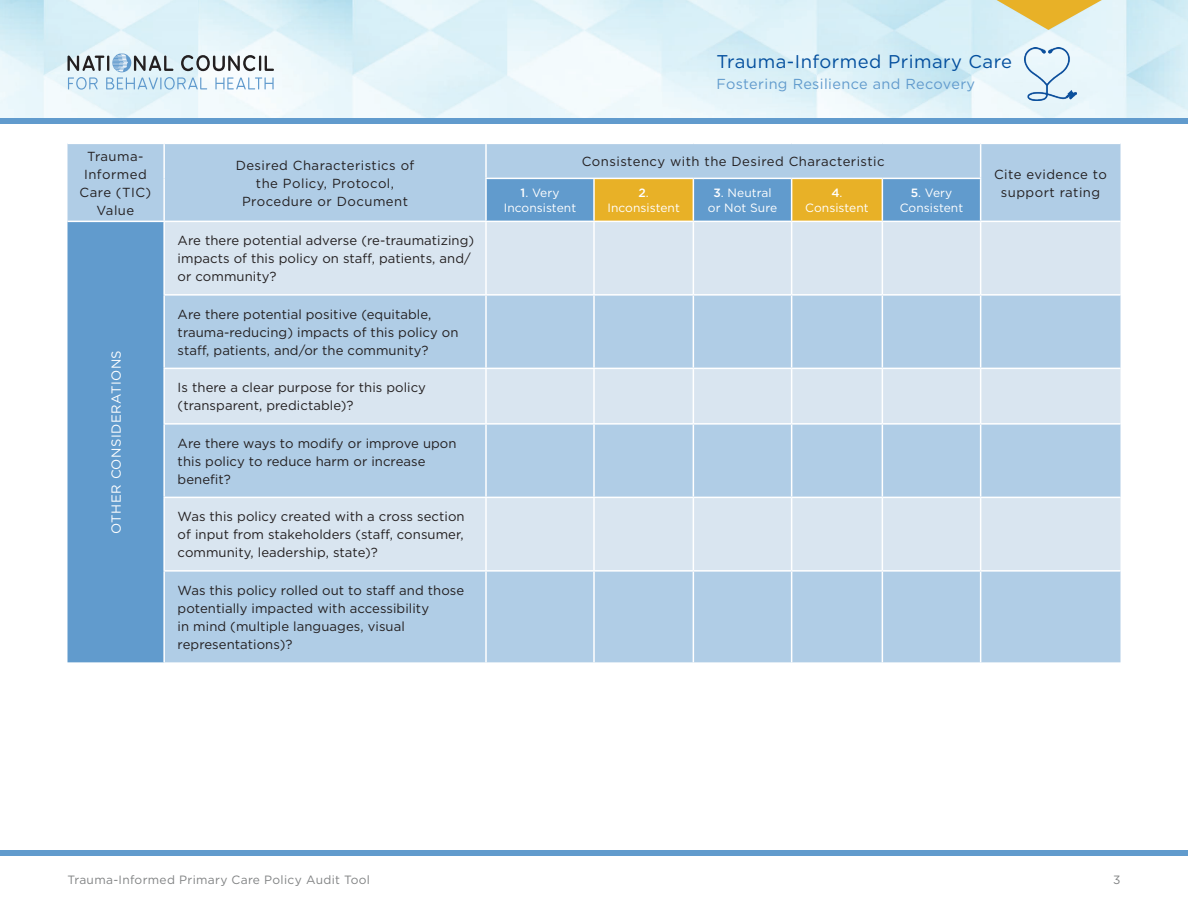
<style>
.page{position:relative;width:1188px;height:918px;background:#fff}
.page>*{position:absolute;margin:0;border:0;box-sizing:border-box;transform-origin:0 0}
.t1{font:18.45px "Gotham";letter-spacing:.025em;color:#034f9e}
.t2{font:14.55px "Gotham";letter-spacing:.025em;color:#619bcd}
.t3{font:13.2px/18px "Gotham";letter-spacing:.005em;color:#231f20}
.t4{font:13.2px/18px "Gotham";letter-spacing:.035em;color:#231f20;text-align:center}
.t5{font:13.2px "Gotham";letter-spacing:.035em;color:#fff}
.t6{font:12px/15px "Gotham";letter-spacing:.005em;color:#fff;text-align:center}
.t7{font:12px "Gotham";letter-spacing:.025em;color:#818384}
.s1{font-weight:500}
</style>
<div class="page">
<img style="left:0;top:0;width:1188px;height:118px">
<div style="left:0;top:118px;width:1188px;height:6px;background:#619bcd"></div>
<img style="left:1024px;top:48px;width:52px;height:52px">
<svg style="left:68px;top:53px;width:206px;height:37px"></svg>
<div style="left:0;top:850px;width:1188px;height:6px;background:#619bcd"></div>
<svg style="left:971px;top:0;width:157px;height:30px;background:#dedbb1"></svg>
<div style="left:68px;top:144px;width:1052px;height:518px;background:#b0cde6"></div>
<svg style="left:68px;top:178px;width:912px;height:484px;background:#94bbdd"></svg>
<svg style="left:595px;top:179px;width:287px;height:42px;background:#bbaa62"></svg>
<svg style="left:165px;top:222px;width:955px;height:348px;background:#c8dbeb"></svg>
<hr style="left:163px;top:222px;width:2px;height:72px;background:#fff">
<hr style="left:485px;top:222px;width:2px;height:72px;background:#fff">
<hr style="left:593px;top:222px;width:2px;height:72px;background:#fff">
<hr style="left:693px;top:222px;width:1px;height:72px;background:#fff">
<hr style="left:791px;top:222px;width:1px;height:72px;background:#fff">
<hr style="left:882px;top:222px;width:1px;height:72px;background:#fff">
<hr style="left:980px;top:222px;width:1px;height:72px;background:#fff">
<hr style="left:68px;top:221px;width:96px;height:1px;background:#fff">
<hr style="left:163px;top:144px;width:2px;height:34px;background:#fff">
<hr style="left:163px;top:178px;width:2px;height:43px;background:#fff">
<hr style="left:164px;top:221px;width:322px;height:1px;background:#fff">
<hr style="left:485px;top:144px;width:2px;height:34px;background:#fff">
<hr style="left:485px;top:178px;width:109px;height:1px;background:#fff">
<hr style="left:485px;top:179px;width:2px;height:42px;background:#fff">
<hr style="left:594px;top:178px;width:99px;height:1px;background:#fff">
<hr style="left:693px;top:178px;width:99px;height:1px;background:#fff">
<hr style="left:792px;top:178px;width:90px;height:1px;background:#fff">
<hr style="left:882px;top:178px;width:99px;height:1px;background:#fff">
<hr style="left:486px;top:221px;width:108px;height:1px;background:#fff">
<hr style="left:594px;top:221px;width:99px;height:1px;background:#fff">
<hr style="left:693px;top:221px;width:99px;height:1px;background:#fff">
<hr style="left:792px;top:221px;width:90px;height:1px;background:#fff">
<hr style="left:882px;top:221px;width:99px;height:1px;background:#fff">
<hr style="left:980px;top:144px;width:1px;height:34px;background:#fff">
<hr style="left:593px;top:179px;width:2px;height:42px;background:#fff">
<hr style="left:693px;top:179px;width:1px;height:42px;background:#fff">
<hr style="left:791px;top:179px;width:1px;height:42px;background:#fff">
<hr style="left:882px;top:179px;width:1px;height:42px;background:#fff">
<hr style="left:980px;top:179px;width:1px;height:42px;background:#fff">
<hr style="left:981px;top:221px;width:140px;height:1px;background:#fff">
<hr style="left:163px;top:294px;width:323px;height:2px;background:#fff">
<hr style="left:163px;top:296px;width:2px;height:72px;background:#fff">
<hr style="left:486px;top:294px;width:108px;height:2px;background:#fff">
<hr style="left:485px;top:296px;width:2px;height:72px;background:#fff">
<hr style="left:594px;top:294px;width:99px;height:2px;background:#fff">
<hr style="left:593px;top:296px;width:2px;height:72px;background:#fff">
<hr style="left:693px;top:294px;width:99px;height:2px;background:#fff">
<hr style="left:693px;top:296px;width:1px;height:72px;background:#fff">
<hr style="left:792px;top:294px;width:90px;height:2px;background:#fff">
<hr style="left:791px;top:296px;width:1px;height:72px;background:#fff">
<hr style="left:882px;top:294px;width:99px;height:2px;background:#fff">
<hr style="left:882px;top:296px;width:1px;height:72px;background:#fff">
<hr style="left:981px;top:294px;width:140px;height:2px;background:#fff">
<hr style="left:980px;top:296px;width:1px;height:72px;background:#fff">
<hr style="left:163px;top:425px;width:2px;height:72px;background:#fff">
<hr style="left:485px;top:425px;width:2px;height:72px;background:#fff">
<hr style="left:593px;top:425px;width:2px;height:72px;background:#fff">
<hr style="left:693px;top:425px;width:1px;height:72px;background:#fff">
<hr style="left:791px;top:425px;width:1px;height:72px;background:#fff">
<hr style="left:882px;top:425px;width:1px;height:72px;background:#fff">
<hr style="left:980px;top:425px;width:1px;height:72px;background:#fff">
<hr style="left:163px;top:572px;width:2px;height:90px;background:#fff">
<hr style="left:485px;top:572px;width:2px;height:90px;background:#fff">
<hr style="left:593px;top:572px;width:2px;height:90px;background:#fff">
<hr style="left:693px;top:572px;width:1px;height:90px;background:#fff">
<hr style="left:791px;top:572px;width:1px;height:90px;background:#fff">
<hr style="left:882px;top:572px;width:1px;height:90px;background:#fff">
<hr style="left:980px;top:572px;width:1px;height:90px;background:#fff">
<hr style="left:163px;top:368px;width:323px;height:1px;background:#fff">
<hr style="left:163px;top:369px;width:2px;height:54px;background:#fff">
<hr style="left:163px;top:423px;width:323px;height:2px;background:#fff">
<hr style="left:486px;top:368px;width:108px;height:1px;background:#fff">
<hr style="left:485px;top:369px;width:2px;height:54px;background:#fff">
<hr style="left:486px;top:423px;width:108px;height:2px;background:#fff">
<hr style="left:594px;top:368px;width:99px;height:1px;background:#fff">
<hr style="left:593px;top:369px;width:2px;height:54px;background:#fff">
<hr style="left:594px;top:423px;width:99px;height:2px;background:#fff">
<hr style="left:693px;top:368px;width:99px;height:1px;background:#fff">
<hr style="left:693px;top:369px;width:1px;height:54px;background:#fff">
<hr style="left:693px;top:423px;width:99px;height:2px;background:#fff">
<hr style="left:792px;top:368px;width:90px;height:1px;background:#fff">
<hr style="left:791px;top:369px;width:1px;height:54px;background:#fff">
<hr style="left:792px;top:423px;width:90px;height:2px;background:#fff">
<hr style="left:882px;top:368px;width:99px;height:1px;background:#fff">
<hr style="left:882px;top:369px;width:1px;height:54px;background:#fff">
<hr style="left:882px;top:423px;width:99px;height:2px;background:#fff">
<hr style="left:981px;top:368px;width:140px;height:1px;background:#fff">
<hr style="left:980px;top:369px;width:1px;height:54px;background:#fff">
<hr style="left:981px;top:423px;width:140px;height:2px;background:#fff">
<hr style="left:163px;top:497px;width:323px;height:1px;background:#fff">
<hr style="left:163px;top:498px;width:2px;height:72px;background:#fff">
<hr style="left:163px;top:570px;width:323px;height:2px;background:#fff">
<hr style="left:486px;top:497px;width:108px;height:1px;background:#fff">
<hr style="left:485px;top:498px;width:2px;height:72px;background:#fff">
<hr style="left:486px;top:570px;width:108px;height:2px;background:#fff">
<hr style="left:594px;top:497px;width:99px;height:1px;background:#fff">
<hr style="left:593px;top:498px;width:2px;height:72px;background:#fff">
<hr style="left:594px;top:570px;width:99px;height:2px;background:#fff">
<hr style="left:693px;top:497px;width:99px;height:1px;background:#fff">
<hr style="left:693px;top:498px;width:1px;height:72px;background:#fff">
<hr style="left:693px;top:570px;width:99px;height:2px;background:#fff">
<hr style="left:792px;top:497px;width:90px;height:1px;background:#fff">
<hr style="left:791px;top:498px;width:1px;height:72px;background:#fff">
<hr style="left:792px;top:570px;width:90px;height:2px;background:#fff">
<hr style="left:882px;top:497px;width:99px;height:1px;background:#fff">
<hr style="left:882px;top:498px;width:1px;height:72px;background:#fff">
<hr style="left:882px;top:570px;width:99px;height:2px;background:#fff">
<hr style="left:981px;top:497px;width:140px;height:1px;background:#fff">
<hr style="left:980px;top:498px;width:1px;height:72px;background:#fff">
<hr style="left:981px;top:570px;width:140px;height:2px;background:#fff">
<h1 class="t1" style="left:716px;top:50px;width:297px">Trauma-Informed Primary Care</h1>
<p class="t2" style="left:716px;top:74px;width:260px">Fostering Resilience and Recovery</p>
<p class="t4" style="left:80px;top:147px;width:73px">Trauma-<br>Informed<br>Care (TIC)<br>Value</p>
<p class="t4" style="left:236px;top:156px;width:180px">Desired Characteristics of the Policy, Protocol,<br>Procedure or Document</p>
<p class="t4" style="left:582px;top:152px;width:304px">Consistency with the Desired Characteristic</p>
<p class="t4" style="left:994px;top:165px;width:114px">Cite evidence to</p>
<p class="t6" style="left:521px;top:185px;width:40px"><span class="s1">1</span>. Very</p>
<p class="t4" style="left:1001px;top:183px;width:101px">support rating</p>
<p class="t6" style="left:504px;top:200px;width:74px">Inconsistent</p>
<p class="t6" style="left:608px;top:185px;width:74px"><span class="s1">2</span>.<br>Inconsistent</p>
<p class="t6" style="left:708px;top:185px;width:71px"><span class="s1">3</span>. Neutral or Not Sure</p>
<p class="t6" style="left:805px;top:185px;width:65px"><span class="s1">4</span>.<br>Consistent</p>
<p class="t6" style="left:900px;top:185px;width:65px"><span class="s1">5</span>. Very<br>Consistent</p>
<p class="t5" style="left:108px;top:534px;width:185px;rotate:-90deg">OTHER CONSIDERATIONS</p>
<p class="t3" style="left:178px;top:231px;width:298px">Are there potential adverse (re-traumatizing) impacts of this policy on staff, patients, and/ or community?</p>
<p class="t3" style="left:178px;top:305px;width:282px">Are there potential positive (equitable, trauma-reducing) impacts of this policy on staff, patients, and/or the community?</p>
<p class="t3" style="left:178px;top:378px;width:250px">Is there a clear purpose for this policy (transparent, predictable)?</p>
<p class="t3" style="left:178px;top:434px;width:280px">Are there ways to modify or improve upon this policy to reduce harm or increase benefit?</p>
<p class="t3" style="left:178px;top:507px;width:289px;text-align:justify">Was this policy created with a cross section of input from stakeholders (staff, consumer, community, leadership, state)?</p>
<p class="t3" style="left:178px;top:581px;width:288px">Was this policy rolled out to staff and those potentially impacted with accessibility<br>in mind (multiple languages, visual representations)?</p>
<p class="t7" style="left:68px;top:872px;width:304px">Trauma-Informed Primary Care Policy Audit Tool</p>
<p class="t7" style="left:1113px;top:872px;width:9px">3</p>
</div>
